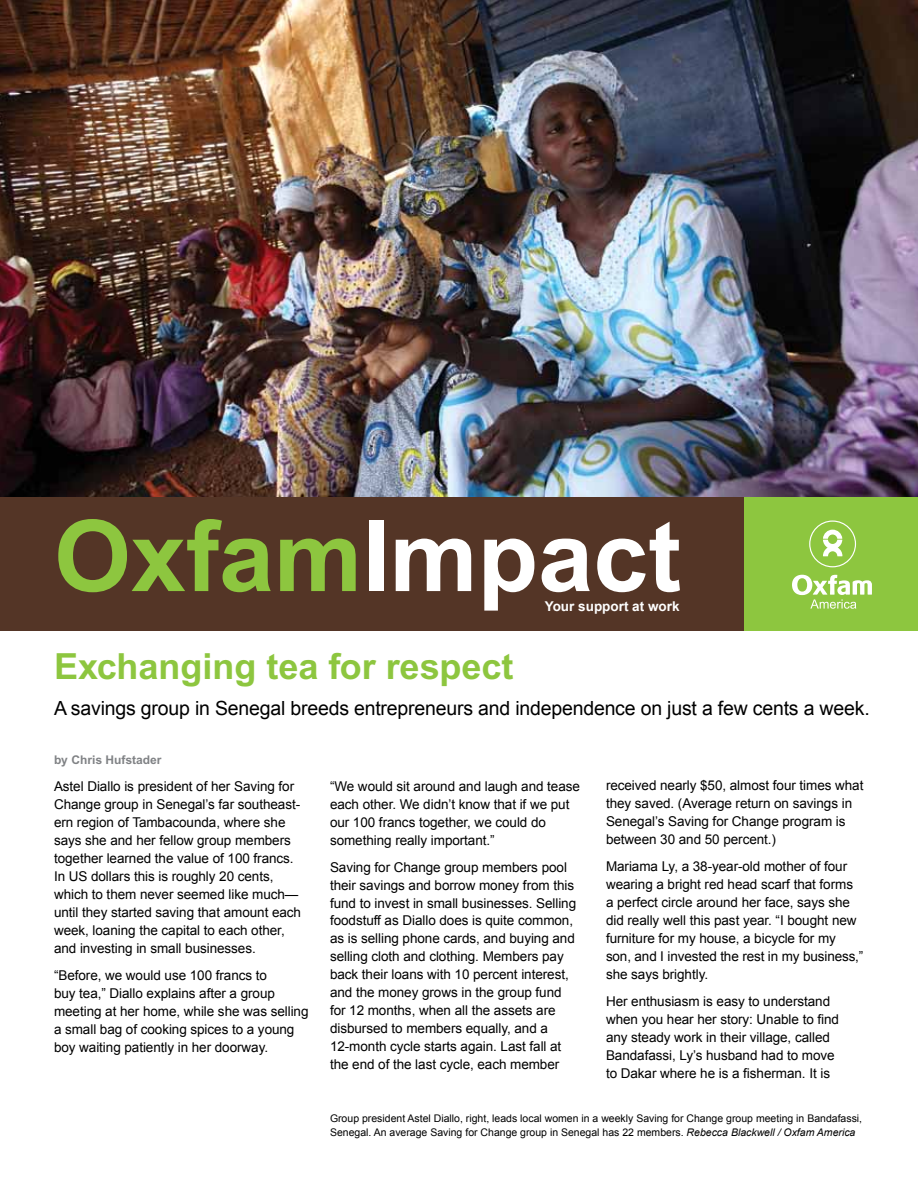
<style>
.page{position:relative;width:918px;height:1188px;background:#fff}
.page>*{position:absolute;margin:0;border:0;box-sizing:border-box;transform-origin:0 0}
.t1{font:700 99px "Arial";color:#fff}
.t2{font:700 36px "Arial";color:#8dc63f}
.t3{font:19.5px "Arial";letter-spacing:-.01em;color:#000}
.t4{font:13.5px/18px "Arial";letter-spacing:-.005em;color:#000}
.t5{font:700 13.5px "Arial";color:#fff}
.t6{font:700 12px "Arial";color:#808285}
.t7{font:10.5px/13.5px "Arial";color:#000}
.s1{color:#8dc63f}
.s2{font-style:italic}
</style>
<div class="page">
<img style="left:0;top:0;width:918px;height:497px">
<div style="left:0;top:497px;width:744px;height:134px;background:#543526"></div>
<div style="left:744px;top:497px;width:174px;height:134px;background:#8dc63f"></div>
<svg style="left:809px;top:521px;width:47px;height:46px"></svg>
<svg style="left:792px;top:575px;width:80px;height:34px"></svg>
<h1 class="t1" style="left:54px;top:491px;width:629px"><span class="s1">Oxfam</span>Impact</h1>
<p class="t5" style="left:545px;top:598px;width:136px">Your support at work</p>
<h2 class="t2" style="left:54px;top:646px;width:461px">Exchanging tea for respect</h2>
<h3 class="t3" style="left:54px;top:696px;width:817px">A savings group in Senegal breeds entrepreneurs and independence on just a few cents a week.</h3>
<p class="t6" style="left:54px;top:753px;width:109px">by Chris Hufstader</p>
<p class="t4" style="left:54px;top:777px;width:249px">Astel Diallo is president of her Saving for Change group in Senegal’s far southeast&shy;ern region of Tambacounda, where she says she and her fellow group members together learned the value of 100 francs.<br>In US dollars this is roughly 20 cents, which to them never seemed like much— until they started saving that amount each week, loaning the capital to each other, and investing in small businesses.</p>
<p class="t4" style="left:54px;top:966px;width:256px">“Before, we would use 100 francs to<br>buy tea,” Diallo explains after a group meeting at her home, while she was selling a small bag of cooking spices to a young boy waiting patiently in her doorway.</p>
<p class="t4" style="left:330px;top:777px;width:252px">“We would sit around and laugh and tease each other. We didn’t know that if we put our 100 francs together, we could do something really important.”</p>
<p class="t4" style="left:330px;top:858px;width:248px">Saving for Change group members pool their savings and borrow money from this fund to invest in small businesses. Selling foodstuff as Diallo does is quite common, as is selling phone cards, and buying and selling cloth and clothing. Members pay back their loans with 10 percent interest, and the money grows in the group fund for 12 months, when all the assets are disbursed to members equally, and a 12-month cycle starts again. Last fall at the end of the last cycle, each member</p>
<p class="t4" style="left:606px;top:777px;width:259px">received nearly $50, almost four times what they saved. (Average return on savings in Senegal’s Saving for Change program is between 30 and 50 percent.)</p>
<p class="t4" style="left:606px;top:858px;width:259px">Mariama Ly, a 38-year-old mother of four wearing a bright red head scarf that forms a perfect circle around her face, says she did really well this past year. “I bought new furniture for my house, a bicycle for my son, and I invested the rest in my business,” she says brightly.</p>
<p class="t4" style="left:606px;top:993px;width:235px">Her enthusiasm is easy to understand when you hear her story: Unable to find any steady work in their village, called Bandafassi, Ly’s husband had to move to Dakar where he is a fisherman. It is</p>
<p class="t7" style="left:330px;top:1112px;width:534px">Group president Astel Diallo, right, leads local women in a weekly Saving for Change group meeting in Bandafassi,<br>Senegal. An average Saving for Change group in Senegal has 22 members. <span class="s2">Rebecca Blackwell / Oxfam America</span></p>
</div>
